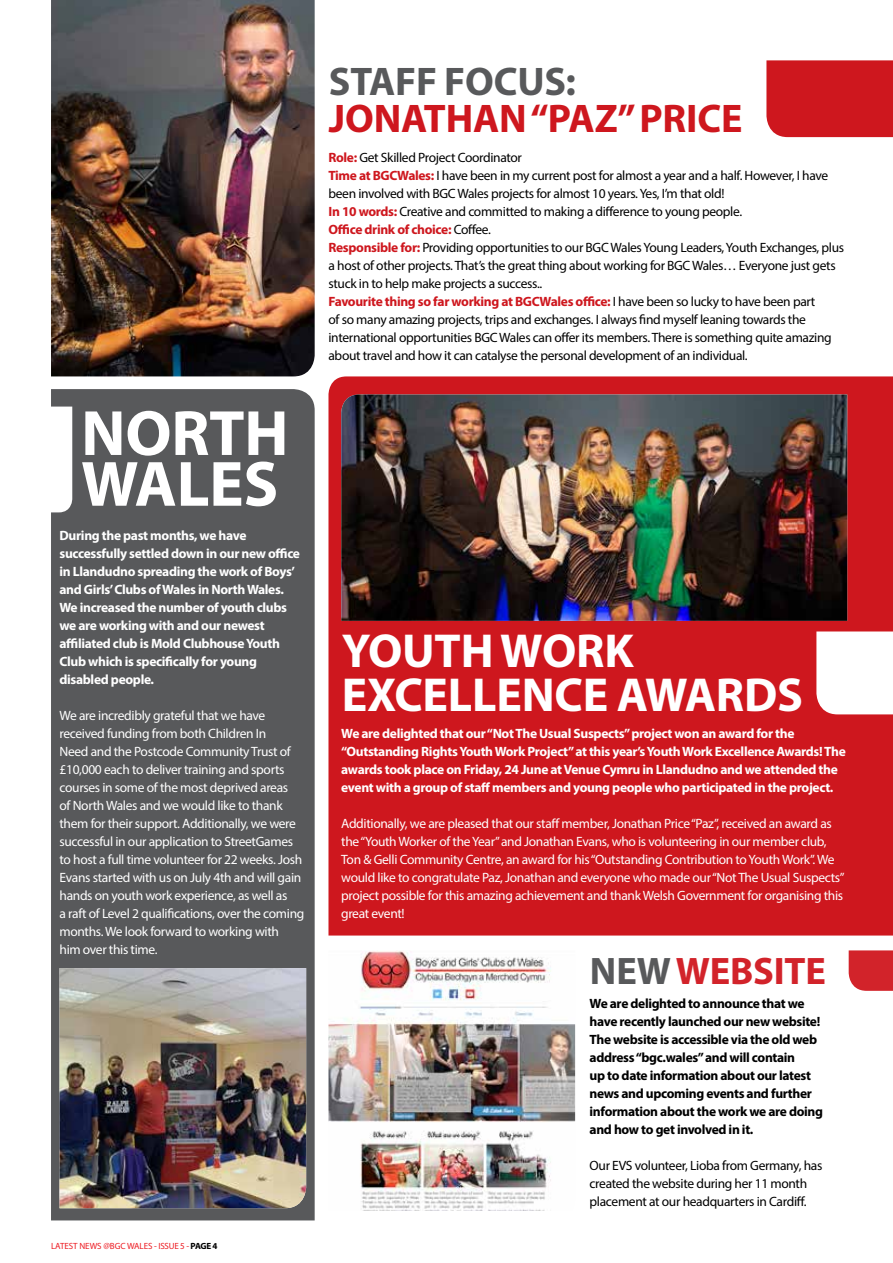
<style>
.page{position:relative;width:893px;height:1263px;background:#fff}
.page>*{position:absolute;margin:0;border:0;box-sizing:border-box;transform-origin:0 0}
.t1{font:700 64.5px/50.7px "Myriad Pro";letter-spacing:-.005em;color:#fff}
.t2{font:700 47.85px/44px "Myriad Pro";letter-spacing:-.005em;color:#fff}
.t3{font:700 40.05px "Myriad Pro";letter-spacing:-.005em;color:#ce171e}
.t4{font:700 40.05px "Myriad Pro";letter-spacing:-.005em;color:#58595b}
.t5{font:700 38.55px "Myriad Pro";letter-spacing:-.005em;color:#d2232a}
.t6{font:13.5px/18px "Myriad Pro";letter-spacing:-.025em;color:#fff}
.t7{font:13.5px/18px "Myriad Pro";letter-spacing:-.025em;color:#000}
.t8{font:700 13.5px/18px "Myriad Pro";letter-spacing:-.025em;color:#fff}
.t9{font:700 13.5px/18px "Myriad Pro";letter-spacing:-.025em;color:#000}
.t10{font:9px "Myriad Pro";letter-spacing:-.005em;color:#ed1d24}
.s1{font-weight:700;color:#000}
.s2{font-weight:700;color:#ce171e}
.s3{color:#58595b}
</style>
<div class="page">
<div style="left:328px;top:376px;width:565px;height:559px;background:#ce171e"></div>
<div style="left:51px;top:389px;width:264px;height:831px;background:#58595b"></div>
<div style="left:766px;top:60px;width:127px;height:77px;background:#ce171e"></div>
<img style="left:51px;top:0;width:264px;height:376px">
<img style="left:60px;top:968px;width:246px;height:240px">
<img style="left:328px;top:951px;width:247px;height:260px">
<img style="left:341px;top:394px;width:506px;height:227px">
<svg style="left:849px;top:950px;width:44px;height:41px;background:#d42d34"></svg>
<svg style="left:816px;top:631px;width:77px;height:83px"></svg>
<svg style="left:51px;top:407px;width:21px;height:105px"></svg>
<h1 class="t1" style="left:81px;top:406px;width:209px">NORTH<br>WALES</h1>
<p class="t8" style="left:60px;top:526px;width:242px">During the past months, we have successfully settled down in our new office in Llandudno spreading the work of Boys’ and Girls’ Clubs of Wales in North Wales.<br>We increased the number of youth clubs we are working with and our newest affiliated club is Mold Clubhouse Youth Club which is specifically for young disabled people.</p>
<p class="t6" style="left:60px;top:706px;width:246px">We are incredibly grateful that we have received funding from both Children In<br>Need and the Postcode Community Trust of £10,000 each to deliver training and sports courses in some of the most deprived areas<br>of North Wales and we would like to thank them for their support. Additionally, we were successful in our application to StreetGames to host a full time volunteer for 22 weeks. Josh Evans started with us on July 4th and will gain hands on youth work experience, as well as<br>a raft of Level 2 qualifications, over the coming months. We look forward to working with<br>him over this time.</p>
<p class="t10" style="left:51px;top:1240px;width:168px">LATEST NEWS @BGC WALES - ISSUE 5 - <span class="s1">PAGE 4</span></p>
<h3 class="t4" style="left:329px;top:56px;width:249px">STAFF FOCUS:</h3>
<h3 class="t3" style="left:329px;top:93px;width:415px">JONATHAN “PAZ” PRICE</h3>
<p class="t7" style="left:328px;top:148px;width:517px"><span class="s2">Role:</span> Get Skilled Project Coordinator<br><span class="s2">Time at BGCWales:</span> I have been in my current post for almost a year and a half. However, I have been involved with BGC Wales projects for almost 10 years. Yes, I’m that old!<br><span class="s2">In 10 words:</span> Creative and committed to making a difference to young people.<br><span class="s2">Office drink of choice:</span> Coffee.<br><span class="s2">Responsible for:</span> Providing opportunities to our BGC Wales Young Leaders, Youth Exchanges, plus a host of other projects. That’s the great thing about working for BGC Wales… Everyone just gets stuck in to help make projects a success..<br><span class="s2">Favourite thing so far working at BGCWales office:</span> I have been so lucky to have been part<br>of so many amazing projects, trips and exchanges. I always find myself leaning towards the international opportunities BGC Wales can offer its members. There is something quite amazing about travel and how it can catalyse the personal development of an individual.</p>
<h2 class="t2" style="left:342px;top:628px;width:463px">YOUTH WORK<br>EXCELLENCE AWARDS</h2>
<p class="t8" style="left:341px;top:724px;width:506px">We are delighted that our “Not The Usual Suspects” project won an award for the “Outstanding Rights Youth Work Project” at this year’s Youth Work Excellence Awards! The awards took place on Friday, 24 June at Venue Cymru in Llandudno and we attended the event with a group of staff members and young people who participated in the project.</p>
<p class="t6" style="left:341px;top:814px;width:505px">Additionally, we are pleased that our staff member, Jonathan Price “Paz”, received an award as the “Youth Worker of the Year” and Jonathan Evans, who is volunteering in our member club, Ton &amp; Gelli Community Centre, an award for his “Outstanding Contribution to Youth Work”. We would like to congratulate Paz, Jonathan and everyone who made our “Not The Usual Suspects” project possible for this amazing achievement and thank Welsh Government for organising this great event!</p>
<h3 class="t5" style="left:590px;top:946px;width:237px"><span class="s3">NEW</span> WEBSITE</h3>
<p class="t9" style="left:590px;top:994px;width:235px">We are delighted to announce that we have recently launched our new website!<br>The website is accessible via the old web address “bgc.wales” and will contain<br>up to date information about our latest news and upcoming events and further information about the work we are doing and how to get involved in it.</p>
<p class="t7" style="left:590px;top:1156px;width:234px">Our EVS volunteer, Lioba from Germany, has created the website during her 11 month placement at our headquarters in Cardiff.</p>
</div>
